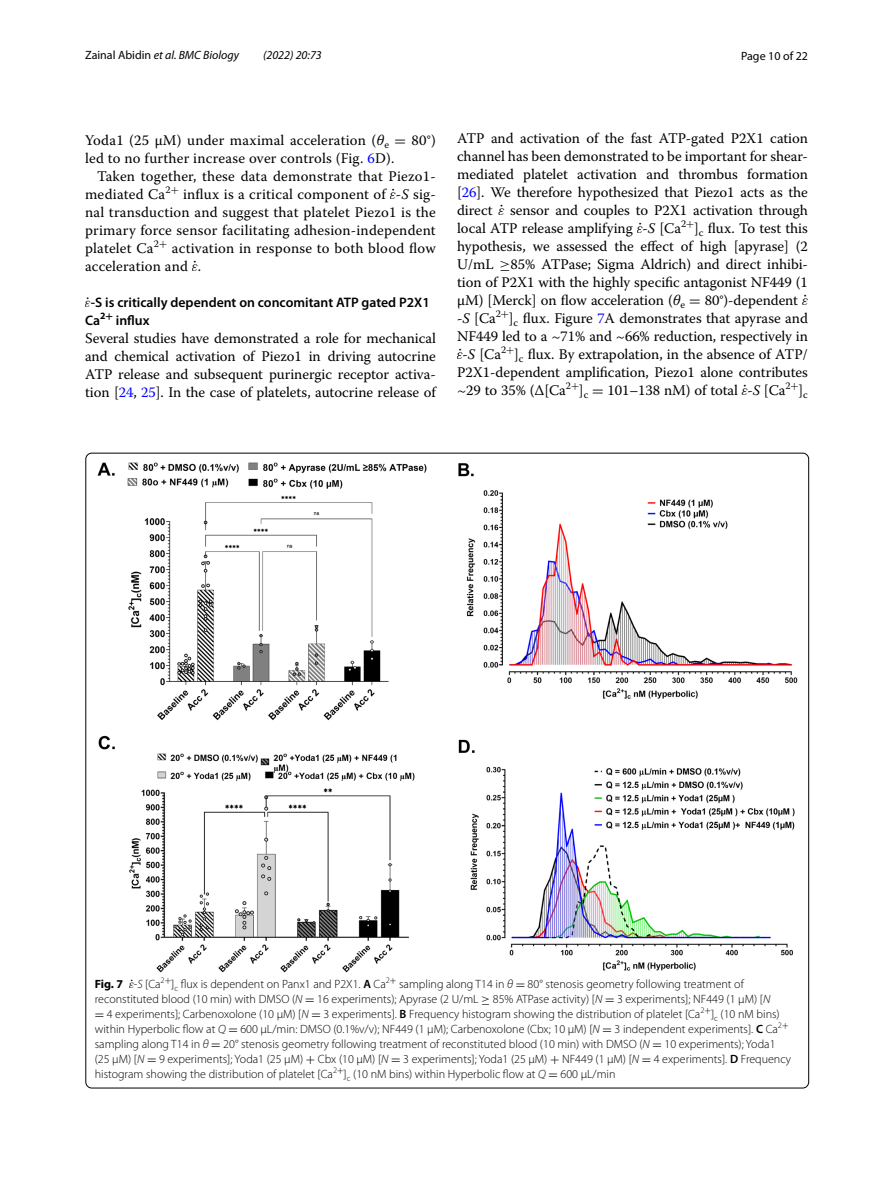
<style>
.page{position:relative;width:893px;height:1187px;background:#fff}
.page>*{position:absolute;margin:0;border:0;box-sizing:border-box;transform-origin:0 0}
.t1{font:14.7px/18px "Warnock Pro";letter-spacing:.005em;color:#000;text-align:justify}
.t2{font:600 13.8px/18px "Myriad Pro";color:#000}
.t3{font:300 12px/15px "Myriad Pro";color:#000}
.t4{font:italic 12px "Myriad Pro";color:#000}
.t5{font:12px "Myriad Pro";color:#000}
.s1{font-style:normal}
.s2{font-style:italic}
.s3{font-family:"MTSY"}
.s4{color:#00f}
.s5{font-family:"MTMI72"}
.s6{font-family:"MTSYN66"}
.s7{font-family:"MTMI73"}
.s8{font-family:"MTSYN67"}
.s9{font-family:"MTMI65";font-weight:400}
.s10{font-family:"MTSYN68";font-weight:400}
.s11{font-family:"MTMI66"}
.s12{font-family:"MTSYN60"}
.s13{font-family:"MTMI67"}
.s14{font-family:"MTSYN61"}
.s15{font-family:"MTMI68"}
.s16{font-family:"MTSYN62"}
.s17{font-family:"MTMI69"}
.s18{font-family:"MTSYN63"}
.s19{font-family:"MTMI70"}
.s20{font-family:"MTSYN64"}
.s21{font-weight:700}
.s22{font-family:"MTMI71";font-weight:400}
.s23{font-family:"MTSYN65";font-weight:400}
.s24{font-weight:600}
.s25{font-family:"MTSY";font-weight:400}
</style>
<div class="page">
<img style="left:97px;top:462px;width:700px;height:510px">
<p class="t4" style="left:85px;top:48px;width:155px"><span class="s1">Zainal Abidin</span> et al. BMC Biology</p>
<p class="t4" style="left:263px;top:48px;width:60px">(2022) 20:73</p>
<p class="t5" style="left:741px;top:48px;width:68px">Page 10 of 22</p>
<p class="t1" style="left:85px;top:131px;width:352px">Yoda1 (25 μM) under maximal acceleration (<span class="s2">θ</span><sub>e</sub> <span class="s3">=</span> 80°) led to no further increase over controls (Fig. <span class="s4">6</span>D).</p>
<p class="t1" style="left:85px;top:166px;width:352px;text-indent:12px">Taken together, these data demonstrate that Piezo1- mediated Ca<sup>2</sup><sup>+</sup> influx is a critical component of <span class="s5">ε</span><span class="s6">˙</span>-<span class="s2">S</span> sig&shy;nal transduction and suggest that platelet Piezo1 is the primary force sensor facilitating adhesion-independent platelet Ca<sup>2</sup><sup>+</sup> activation in response to both blood flow acceleration and <span class="s7">ε</span><span class="s8">˙</span>.</p>
<p class="t2" style="left:85px;top:293px;width:347px"><span class="s9">ε</span><span class="s10">˙</span>‑S is critically dependent on concomitant ATP gated P2X1<br>Ca<sup>2</sup><sup>+</sup> influx</p>
<p class="t1" style="left:85px;top:329px;width:352px">Several studies have demonstrated a role for mechanical and chemical activation of Piezo1 in driving autocrine ATP release and subsequent purinergic receptor activa&shy;tion [<span class="s4">24</span>, <span class="s4">25</span>]. In the case of platelets, autocrine release of</p>
<p class="t1" style="left:457px;top:128px;width:353px">ATP and activation of the fast ATP-gated P2X1 cation channel has been demonstrated to be important for shear&shy;mediated platelet activation and thrombus formation [<span class="s4">26</span>]. We therefore hypothesized that Piezo1 acts as the direct <span class="s11">ε</span><span class="s12">˙</span> sensor and couples to P2X1 activation through local ATP release amplifying <span class="s13">ε</span><span class="s14">˙</span>-<span class="s2">S</span> [Ca<sup>2</sup><sup>+</sup>]<sub>c</sub> flux. To test this hypothesis, we assessed the effect of high [apyrase] (2<br>U/mL <span class="s3">≥</span>85% ATPase; Sigma Aldrich) and direct inhibi&shy;tion of P2X1 with the highly specific antagonist NF449 (1 μM) [Merck] on flow acceleration (<span class="s2">θ</span><sub>e</sub> <span class="s3">=</span> 80°)-dependent <span class="s15">ε</span><span class="s16">˙ </span>-<span class="s2">S</span> [Ca<sup>2</sup><sup>+</sup>]<sub>c</sub> flux. Figure <span class="s4">7</span>A demonstrates that apyrase and NF449 led to a ~71% and ~66% reduction, respectively in <span class="s17">ε</span><span class="s18">˙</span>-<span class="s2">S</span> [Ca<sup>2</sup><sup>+</sup>]<sub>c</sub> flux. By extrapolation, in the absence of ATP/ P2X1-dependent amplification, Piezo1 alone contributes ~29 to 35% (Δ[Ca<sup>2</sup><sup>+</sup>]<sub>c</sub> <span class="s3">=</span> 101–138 nM) of total <span class="s19">ε</span><span class="s20">˙</span>-<span class="s2">S</span> [Ca<sup>2</sup><sup>+</sup>]<sub>c</sub></p>
<p class="t3" style="left:95px;top:976px;width:698px"><span class="s21">Fig. 7</span> <span class="s22">ε</span><span class="s23">˙</span>-<span class="s2">S</span> [Ca<sup>2</sup><sup>+</sup>]<sub>c</sub> flux is dependent on Panx1 and P2X1. <span class="s24">A</span> Ca<sup>2</sup><sup>+</sup> sampling along T14 in <span class="s2">θ</span> <span class="s25">=</span> 80° stenosis geometry following treatment of reconstituted blood (10 min) with DMSO (<span class="s2">N</span> <span class="s25">=</span> 16 experiments); Apyrase (2 U/mL <span class="s25">≥</span> 85% ATPase activity) [<span class="s2">N</span> <span class="s25">=</span> 3 experiments]; NF449 (1 μM) [<span class="s2">N<br></span><span class="s25">=</span> 4 experiments]; Carbenoxolone (10 μM) [<span class="s2">N</span> <span class="s25">=</span> 3 experiments]. <span class="s24">B</span> Frequency histogram showing the distribution of platelet [Ca<sup>2</sup><sup>+</sup>]<sub>c</sub> (10 nM bins) within Hyperbolic flow at <span class="s2">Q</span> <span class="s25">=</span> 600 μL/min: DMSO (0.1%v/v); NF449 (1 μM); Carbenoxolone (Cbx; 10 μM) [<span class="s2">N</span> <span class="s25">=</span> 3 independent experiments]. <span class="s24">C</span> Ca<sup>2</sup><sup>+ </sup>sampling along T14 in <span class="s2">θ</span> <span class="s25">=</span> 20° stenosis geometry following treatment of reconstituted blood (10 min) with DMSO (<span class="s2">N</span> <span class="s25">=</span> 10 experiments); Yoda1 (25 μM) [<span class="s2">N</span> <span class="s25">=</span> 9 experiments]; Yoda1 (25 μM) <span class="s25">+</span> Cbx (10 μM) [<span class="s2">N</span> <span class="s25">=</span> 3 experiments]; Yoda1 (25 μM) <span class="s25">+</span> NF449 (1 μM) [<span class="s2">N</span> <span class="s25">=</span> 4 experiments]. <span class="s24">D</span> Frequency histogram showing the distribution of platelet [Ca<sup>2</sup><sup>+</sup>]<sub>c</sub> (10 nM bins) within Hyperbolic flow at <span class="s2">Q</span> <span class="s25">=</span> 600 μL/min</p>
</div>
